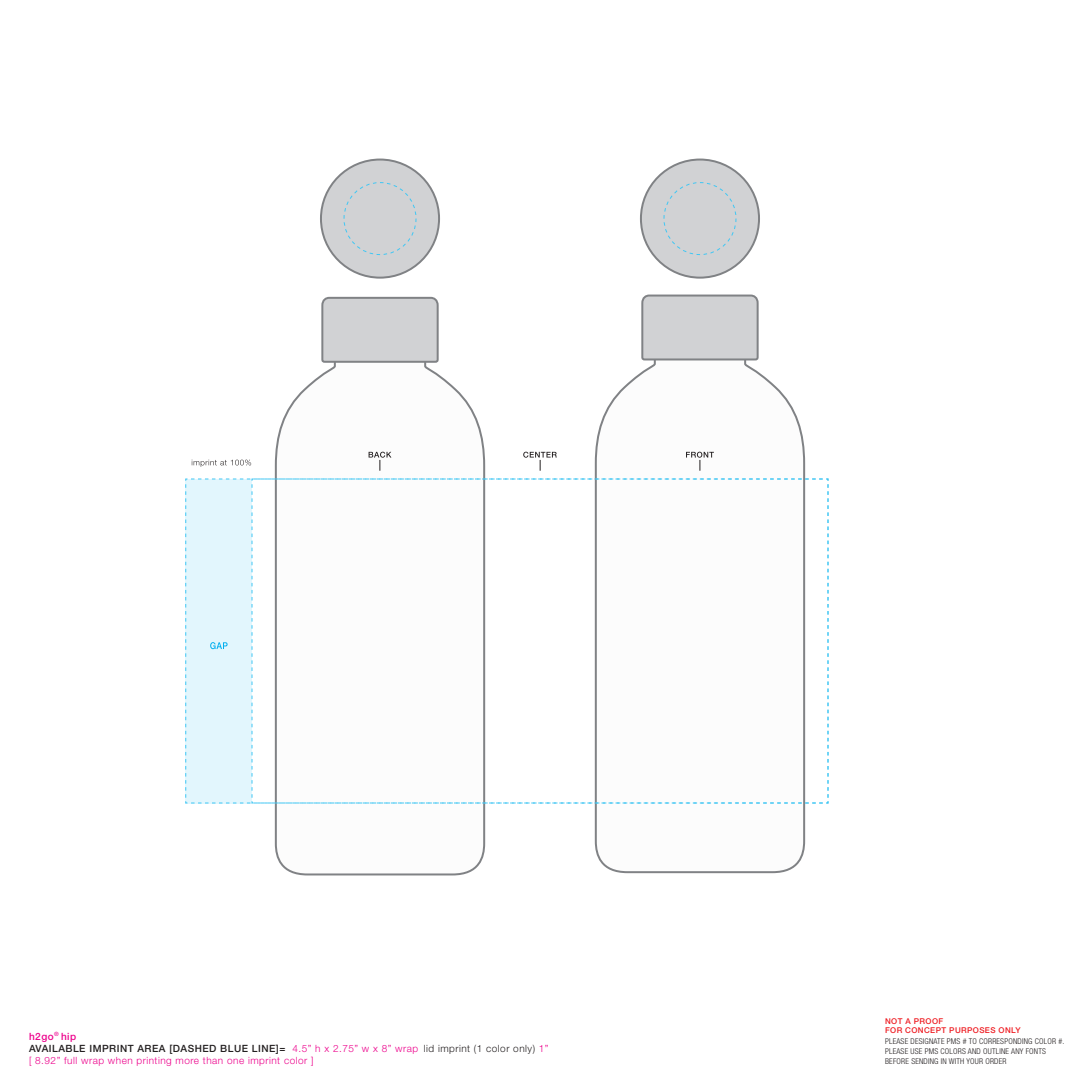
<style>
.page{position:relative;width:1080px;height:1080px;background:#fff}
.page>*{position:absolute;margin:0;border:0;box-sizing:border-box;transform-origin:0 0}
.t1{font:300 10px/12px "Helvetica Neue";letter-spacing:.05em;color:#ed028c}
.t2{font:300 condensed 8px/9.6px "Helvetica Neue";letter-spacing:.025em;color:#231f20}
.t3{font:500 8px/9.6px "Helvetica Neue";letter-spacing:.05em;color:#ee1d23}
.s1{font-weight:500}
.s2{font-weight:500;color:#231f20}
.s3{color:#231f20}
</style>
<div class="page">
<svg style="left:594px;top:361px;width:212px;height:513px"></svg>
<svg style="left:641px;top:294px;width:118px;height:67px;background:#cacbcd"></svg>
<svg style="left:274px;top:364px;width:212px;height:512px"></svg>
<svg style="left:321px;top:296px;width:118px;height:68px;background:#cbccce"></svg>
<svg style="left:320px;top:159px;width:120px;height:120px"></svg>
<div style="left:344px;top:182px;width:73px;height:73px;border:1px dashed #40c7f4;border-radius:50%"></div>
<svg style="left:640px;top:159px;width:120px;height:120px"></svg>
<div style="left:663px;top:182px;width:73px;height:73px;border:1px dashed #40c7f4;border-radius:50%"></div>
<svg style="left:523px;top:452px;width:34px;height:19px"></svg>
<svg style="left:686px;top:452px;width:28px;height:19px"></svg>
<svg style="left:369px;top:452px;width:22px;height:19px"></svg>
<svg style="left:192px;top:460px;width:59px;height:7px"></svg>
<svg style="left:185px;top:478px;width:644px;height:326px"></svg>
<p class="t1" style="left:29px;top:1030px;width:521px"><span class="s1">h2go</span><sup>®</sup> <span class="s1">hip<br></span><span class="s2">AVAILABLE IMPRINT AREA [DASHED BLUE LINE]=</span> 4.5” h x 2.75” w x 8” wrap <span class="s3">lid imprint (1 color only)</span> 1” [ 8.92” full wrap when printing more than one imprint color ]</p>
<p class="t3" style="left:885px;top:1016px;width:137px">NOT A PROOF<br>FOR CONCEPT PURPOSES ONLY</p>
<p class="t2" style="left:885px;top:1037px;width:181px">PLEASE DESIGNATE PMS # TO CORRESPONDING COLOR #.<br>PLEASE USE PMS COLORS AND OUTLINE ANY FONTS<br>BEFORE SENDING IN WITH YOUR ORDER</p>
</div>
